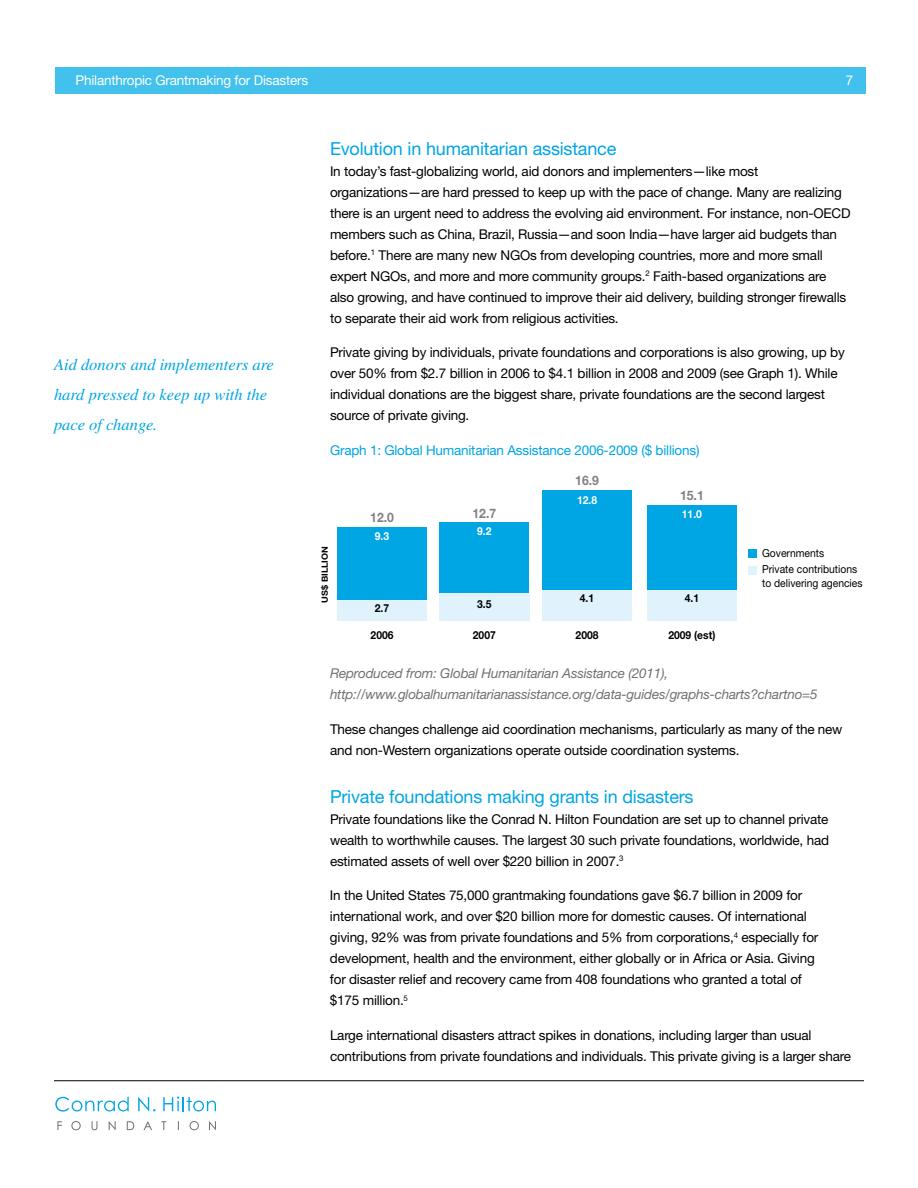
<style>
.page{position:relative;width:918px;height:1188px;background:#fff}
.page>*{position:absolute;margin:0;border:0;box-sizing:border-box;transform-origin:0 0}
.t1{font:18px "Helvetica Neue LT Std";letter-spacing:-.01em;color:#00a5e3}
.t2{font:italic 16.5px/30px "Times LT Std";color:#00a5e3}
.t3{font:13.5px/21px "Helvetica Neue LT Std";letter-spacing:-.015em;color:#000}
.t4{font:italic 13.5px/21px "Helvetica Neue LT Std";letter-spacing:-.015em;color:#717073}
.t5{font:13.5px "Helvetica Neue LT Std";letter-spacing:-.015em;color:#00a5e3}
.t6{font:13.5px "Helvetica Neue LT Std";letter-spacing:-.015em;color:#fff}
.t7{font:700 13.05px "Helvetica Neue LT Std";color:#808285;scale:.93 1}
.t8{font:11.1px/16.5px "Helvetica Neue LT Std";color:#000;scale:.93 1}
.t9{font:700 11.1px "Helvetica Neue LT Std";color:#000;scale:.93 1}
.t10{font:700 11.1px "Helvetica Neue LT Std";color:#fff;scale:.93 1}
.t11{font:700 8.4px "Helvetica Neue LT Std";color:#000;scale:1.07 1}
</style>
<div class="page">
<svg style="left:55px;top:1097px;width:74px;height:15px"></svg>
<svg style="left:138px;top:1097px;width:17px;height:14px"></svg>
<svg style="left:163px;top:1097px;width:53px;height:14px"></svg>
<svg style="left:57px;top:1121px;width:5px;height:9px"></svg>
<svg style="left:71px;top:1121px;width:10px;height:9px"></svg>
<svg style="left:92px;top:1121px;width:5px;height:9px"></svg>
<svg style="left:109px;top:1121px;width:7px;height:9px"></svg>
<svg style="left:127px;top:1121px;width:7px;height:9px"></svg>
<svg style="left:144px;top:1121px;width:8px;height:9px"></svg>
<svg style="left:161px;top:1121px;width:5px;height:9px"></svg>
<svg style="left:190px;top:1121px;width:9px;height:9px"></svg>
<svg style="left:209px;top:1121px;width:7px;height:9px"></svg>
<hr style="left:54px;top:1080px;width:810px;height:1px;background:#000">
<div style="left:55px;top:68px;width:810px;height:26px;background:#42c1ec"></div>
<div style="left:337px;top:528px;width:90px;height:93px;background:#00a5e3"></div>
<div style="left:337px;top:600px;width:90px;height:21px;background:#e0f2fb"></div>
<div style="left:439px;top:523px;width:90px;height:98px;background:#00a5e3"></div>
<div style="left:439px;top:594px;width:90px;height:27px;background:#e0f2fb"></div>
<div style="left:542px;top:491px;width:90px;height:130px;background:#00a5e3"></div>
<div style="left:542px;top:591px;width:90px;height:30px;background:#e0f2fb"></div>
<div style="left:647px;top:505px;width:90px;height:116px;background:#00a5e3"></div>
<div style="left:647px;top:591px;width:90px;height:30px;background:#e0f2fb"></div>
<div style="left:749px;top:549px;width:8px;height:8px;background:#00a5e3"></div>
<div style="left:749px;top:566px;width:8px;height:9px;background:#e0f2fb"></div>
<p class="t6" style="left:76px;top:72px;width:234px">Philanthropic Grantmaking for Disasters</p>
<p class="t6" style="left:846px;top:72px;width:9px">7</p>
<p class="t2" style="left:54px;top:349px;width:221px">Aid donors and implementers are hard pressed to keep up with the pace of change.</p>
<h1 class="t1" style="left:330px;top:137px;width:288px">Evolution in humanitarian assistance</h1>
<p class="t3" style="left:330px;top:160px;width:522px">In today’s fast-globalizing world, aid donors and implementers—like most organizations—are hard pressed to keep up with the pace of change. Many are realizing there is an urgent need to address the evolving aid environment. For instance, non-OECD members such as China, Brazil, Russia—and soon India—have larger aid budgets than before.<sup>1</sup> There are many new NGOs from developing countries, more and more small expert NGOs, and more and more community groups.<sup>2</sup> Faith-based organizations are also growing, and have continued to improve their aid delivery, building stronger firewalls to separate their aid work from religious activities.</p>
<p class="t3" style="left:330px;top:342px;width:516px">Private giving by individuals, private foundations and corporations is also growing, up by over 50% from $2.7 billion in 2006 to $4.1 billion in 2008 and 2009 (see Graph 1). While individual donations are the biggest share, private foundations are the second largest source of private giving.</p>
<p class="t5" style="left:330px;top:442px;width:371px">Graph 1: Global Humanitarian Assistance 2006-2009 ($ billions)</p>
<p class="t11" style="left:320px;top:603px;width:54px;rotate:-90deg">US$ BILLION</p>
<p class="t7" style="left:370px;top:509px;width:27px">12.0</p>
<p class="t10" style="left:375px;top:529px;width:17px">9.3</p>
<p class="t9" style="left:375px;top:601px;width:17px">2.7</p>
<p class="t9" style="left:371px;top:629px;width:26px">2006</p>
<p class="t7" style="left:473px;top:505px;width:27px">12.7</p>
<p class="t10" style="left:477px;top:525px;width:17px">9.2</p>
<p class="t9" style="left:477px;top:597px;width:17px">3.5</p>
<p class="t9" style="left:473px;top:629px;width:26px">2007</p>
<p class="t7" style="left:575px;top:473px;width:27px">16.9</p>
<p class="t10" style="left:577px;top:493px;width:23px">12.8</p>
<p class="t7" style="left:680px;top:487px;width:27px">15.1</p>
<p class="t10" style="left:682px;top:507px;width:23px">11.0</p>
<p class="t8" style="left:762px;top:545px;width:104px">Governments<br>Private contributions</p>
<p class="t8" style="left:762px;top:574px;width:110px">to delivering agencies</p>
<p class="t9" style="left:580px;top:592px;width:17px">4.1</p>
<p class="t9" style="left:685px;top:592px;width:17px">4.1</p>
<p class="t9" style="left:576px;top:629px;width:26px">2008</p>
<p class="t9" style="left:668px;top:629px;width:52px">2009 (est)</p>
<p class="t4" style="left:330px;top:663px;width:489px">Reproduced from: Global Humanitarian Assistance (2011), http://www.globalhumanitarianassistance.org/data-guides/graphs-charts?chartno=5</p>
<p class="t3" style="left:330px;top:718px;width:514px">These changes challenge aid coordination mechanisms, particularly as many of the new and non-Western organizations operate outside coordination systems.</p>
<h1 class="t1" style="left:330px;top:785px;width:365px">Private foundations making grants in disasters</h1>
<p class="t3" style="left:330px;top:808px;width:501px;text-align:justify">Private foundations like the Conrad N. Hilton Foundation are set up to channel private wealth to worthwhile causes. The largest 30 such private foundations, worldwide, had estimated assets of well over $220 billion in 2007.<sup>3</sup></p>
<p class="t3" style="left:330px;top:885px;width:490px">In the United States 75,000 grantmaking foundations gave $6.7 billion in 2009 for international work, and over $20 billion more for domestic causes. Of international giving, 92% was from private foundations and 5% from corporations,<sup>4</sup> especially for development, health and the environment, either globally or in Africa or Asia. Giving for disaster relief and recovery came from 408 foundations who granted a total of $175 million.<sup>5</sup></p>
<p class="t3" style="left:330px;top:1024px;width:523px">Large international disasters attract spikes in donations, including larger than usual contributions from private foundations and individuals. This private giving is a larger share</p>
</div>
